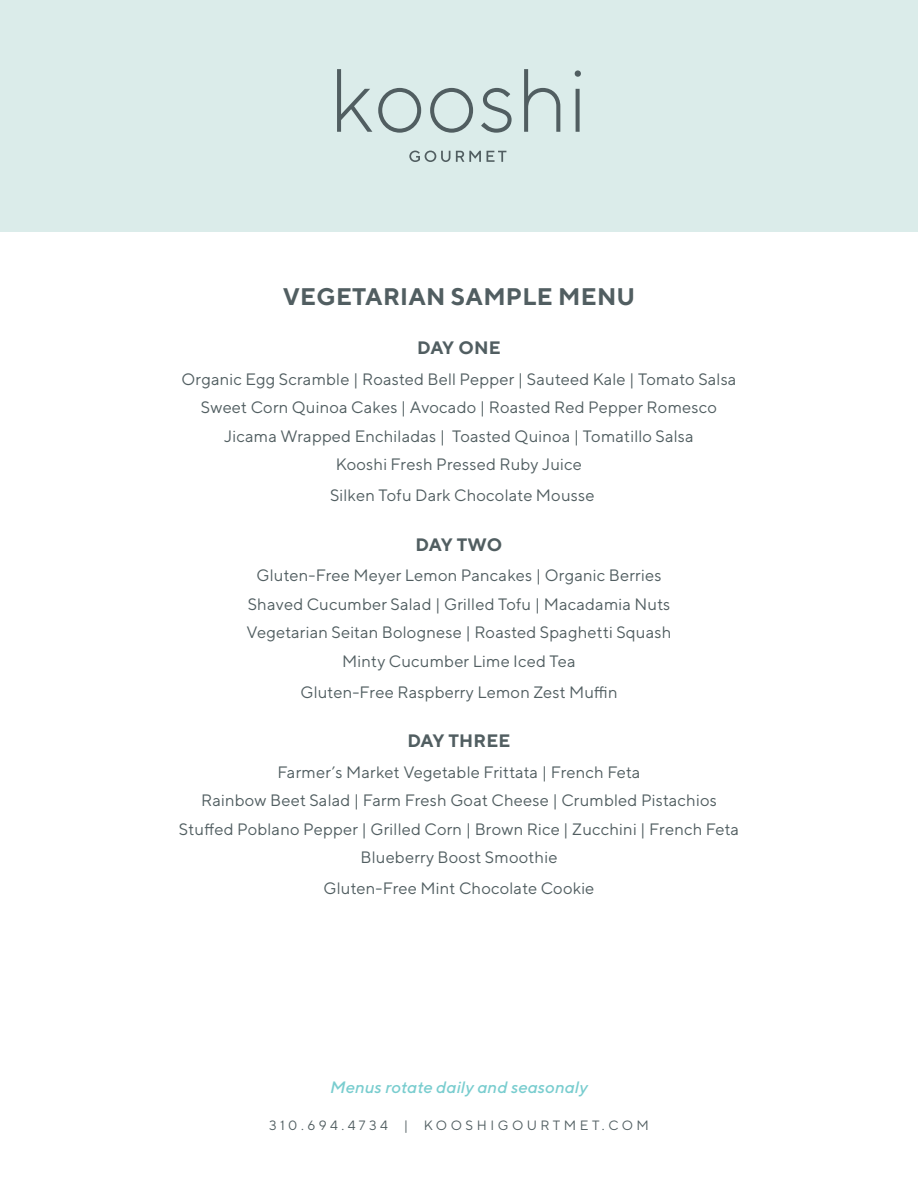
<style>
.page{position:relative;width:918px;height:1188px;background:#fff}
.page>*{position:absolute;margin:0;border:0;box-sizing:border-box;transform-origin:0 0}
.t1{font:700 24px "TT Norms";letter-spacing:.01em;color:#515e61}
.t2{font:700 18px "TT Norms";color:#515e61}
.t3{font:16.5px/28.5px "TT Norms";letter-spacing:.01em;color:#515e61;text-align:center}
.t4{font:italic 500 16.5px "TT Norms";letter-spacing:.01em;color:#79cdcf}
.t5{font:13.5px "TT Norms";letter-spacing:.26em;color:#515e61}
</style>
<div class="page">
<div style="left:0;top:0;width:918px;height:231px;background:#dbecea"></div>
<svg style="left:337px;top:69px;width:35px;height:63px"></svg>
<svg style="left:378px;top:88px;width:43px;height:45px"></svg>
<svg style="left:430px;top:88px;width:43px;height:45px"></svg>
<svg style="left:481px;top:88px;width:31px;height:45px"></svg>
<svg style="left:524px;top:69px;width:36px;height:63px"></svg>
<svg style="left:575px;top:70px;width:6px;height:62px"></svg>
<svg style="left:409px;top:151px;width:41px;height:11px"></svg>
<svg style="left:456px;top:151px;width:25px;height:11px"></svg>
<svg style="left:487px;top:151px;width:19px;height:11px"></svg>
<h1 class="t1" style="left:283px;top:281px;width:354px">VEGETARIAN SAMPLE MENU</h1>
<p class="t2" style="left:417px;top:336px;width:85px">DAY ONE</p>
<p class="t3" style="left:181px;top:364px;width:557px">Organic Egg Scramble | Roasted Bell Pepper | Sauteed Kale | Tomato Salsa Sweet Corn Quinoa Cakes | Avocado | Roasted Red Pepper Romesco Jicama Wrapped Enchiladas | Toasted Quinoa | Tomatillo Salsa<br>Kooshi Fresh Pressed Ruby Juice</p>
<p class="t3" style="left:330px;top:481px;width:266px">Silken Tofu Dark Chocolate Mousse</p>
<p class="t2" style="left:416px;top:533px;width:88px">DAY TWO</p>
<p class="t3" style="left:247px;top:561px;width:426px">Gluten-Free Meyer Lemon Pancakes | Organic Berries Shaved Cucumber Salad | Grilled Tofu | Macadamia Nuts Vegetarian Seitan Bolognese | Roasted Spaghetti Squash Minty Cucumber Lime Iced Tea</p>
<p class="t3" style="left:300px;top:677px;width:319px">Gluten-Free Raspberry Lemon Zest Muffin</p>
<p class="t2" style="left:407px;top:729px;width:105px">DAY THREE</p>
<p class="t3" style="left:179px;top:757px;width:562px">Farmer’s Market Vegetable Frittata | French Feta<br>Rainbow Beet Salad | Farm Fresh Goat Cheese | Crumbled Pistachios Stuffed Poblano Pepper | Grilled Corn | Brown Rice | Zucchini | French Feta Blueberry Boost Smoothie</p>
<p class="t3" style="left:324px;top:874px;width:272px">Gluten-Free Mint Chocolate Cookie</p>
<p class="t4" style="left:330px;top:1077px;width:259px">Menus rotate daily and seasonaly</p>
<p class="t5" style="left:269px;top:1117px;width:381px">310.694.4734 | KOOSHIGOURTMET.COM</p>
</div>
